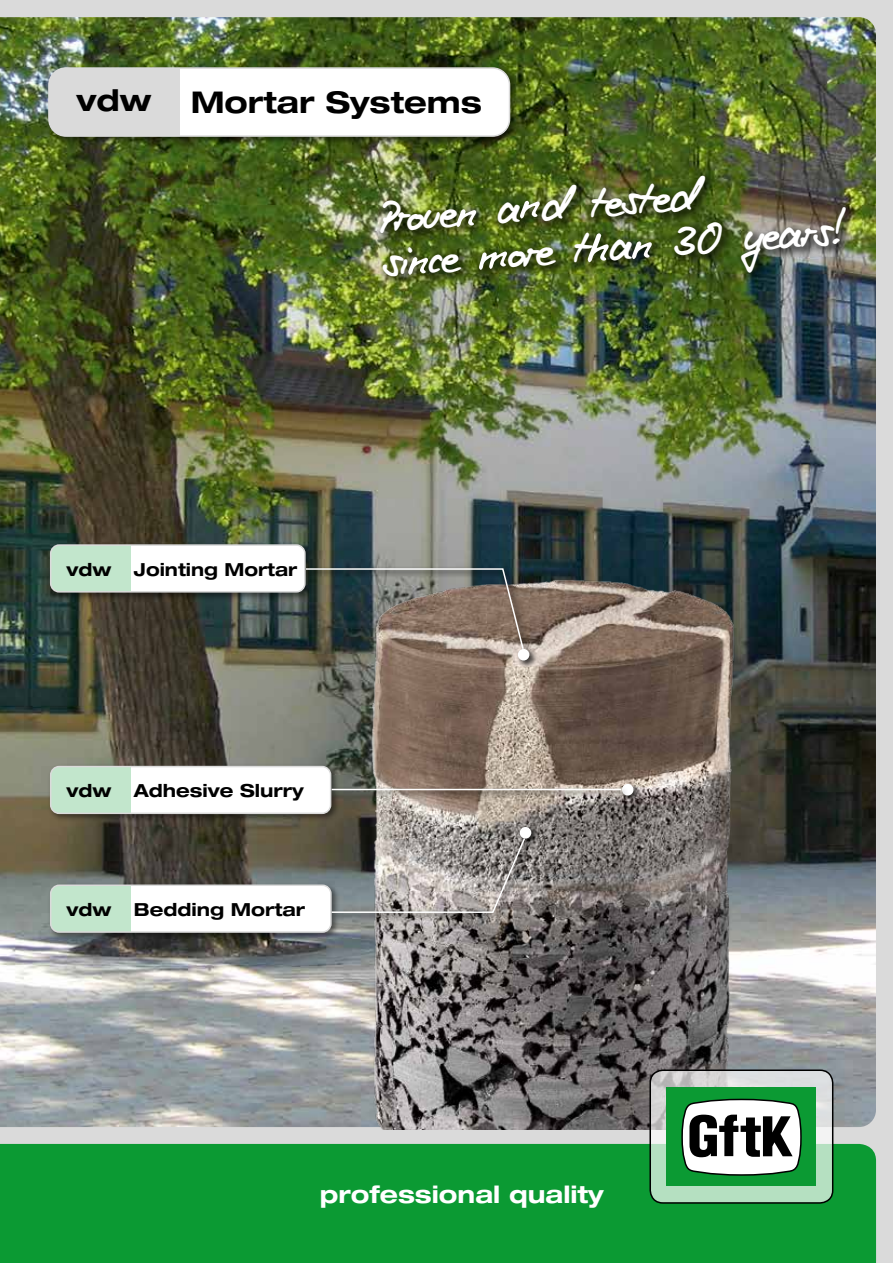
<style>
.page{position:relative;width:893px;height:1263px;background:#dadada}
.page>*{position:absolute;margin:0;border:0;box-sizing:border-box;transform-origin:0 0}
.t1{font:36.9px/44.2px "Monizwo Plain";color:#fff}
.t2{font:700 expanded 30px "Helvetica Neue LT Std";color:#000}
.t3{font:700 expanded 24px "Helvetica Neue LT Std";color:#fff}
.t4{font:700 expanded 18px "Helvetica Neue LT Std";color:#000}
</style>
<div class="page">
<div style="left:0;top:1144px;width:876px;height:119px;background:#0b9a33"></div>
<img style="left:0;top:17px;width:876px;height:1110px">
<img style="left:340px;top:545px;width:417px;height:584px">
<svg style="left:650px;top:1070px;width:183px;height:133px;fill:#b7e0c1"></svg>
<div style="left:649px;top:1069px;width:184px;height:135px;border:2px solid #000;border-radius:13px"></div>
<div style="left:666px;top:1087px;width:150px;height:99px;background:#0b9a33"></div>
<svg style="left:681px;top:1098px;width:121px;height:78px;background:#96a49a"></svg>
<div style="left:46px;top:65px;width:473px;height:80px;background:#000;opacity:.5"></div>
<div style="left:49px;top:68px;width:460px;height:68px;background:#fff;border-radius:17px"></div>
<div style="left:49px;top:68px;width:131px;height:68px;background:#dadada"></div>
<div style="left:48px;top:67px;width:462px;height:70px;border:2px solid #dadada;border-radius:17px"></div>
<div style="left:47px;top:542px;width:267px;height:59px;background:#000;opacity:.5"></div>
<div style="left:51px;top:545px;width:254px;height:47px;background:#fff;border-radius:9px"></div>
<div style="left:51px;top:545px;width:80px;height:47px;background:#c2e6cc"></div>
<div style="left:50px;top:544px;width:256px;height:49px;border:2px solid #dadada;border-radius:9px"></div>
<div style="left:47px;top:763px;width:293px;height:60px;background:#000;opacity:.5"></div>
<div style="left:51px;top:766px;width:280px;height:47px;background:#fff;border-radius:9px"></div>
<div style="left:51px;top:766px;width:80px;height:47px;background:#c2e6cc"></div>
<div style="left:50px;top:766px;width:281px;height:48px;border:2px solid #dadada;border-radius:9px"></div>
<div style="left:47px;top:882px;width:293px;height:59px;background:#000;opacity:.5"></div>
<div style="left:51px;top:885px;width:280px;height:47px;background:#fff;border-radius:9px"></div>
<div style="left:51px;top:885px;width:80px;height:47px;background:#c2e6cc"></div>
<div style="left:50px;top:884px;width:282px;height:49px;border:2px solid #dadada;border-radius:9px"></div>
<div style="left:304px;top:566px;width:234px;height:103px;background:#000;opacity:.5"></div>
<div style="left:304px;top:566px;width:228px;height:91px;background:#000;opacity:.5"></div>
<svg style="left:304px;top:567px;width:221px;height:84px;background:#6e6a62"></svg>
<div style="left:515px;top:646px;width:23px;height:23px;background:#000;opacity:.5"></div>
<div style="left:518px;top:649px;width:11px;height:11px;background:#fff;border-radius:50%"></div>
<div style="left:330px;top:781px;width:312px;height:23px;background:#000;opacity:.5"></div>
<div style="left:619px;top:781px;width:23px;height:23px;background:#000;opacity:.5"></div>
<div style="left:622px;top:784px;width:11px;height:11px;background:#fff;border-radius:50%"></div>
<div style="left:330px;top:786px;width:299px;height:13px;background:#000;opacity:.5"></div>
<hr style="left:332px;top:789px;width:289px;height:1px;background:#fff">
<div style="left:330px;top:824px;width:210px;height:98px;background:#000;opacity:.5"></div>
<div style="left:517px;top:824px;width:23px;height:23px;background:#000;opacity:.5"></div>
<div style="left:520px;top:827px;width:11px;height:11px;background:#fff;border-radius:50%"></div>
<div style="left:330px;top:836px;width:203px;height:86px;background:#000;opacity:.5"></div>
<svg style="left:330px;top:837px;width:196px;height:77px;background:#989592"></svg>
<div style="left:374px;top:170px;width:483px;height:118px;background:#000;opacity:.5"></div>
<svg style="left:456px;top:209px;width:20px;height:18px"></svg>
<svg style="left:520px;top:201px;width:20px;height:18px"></svg>
<svg style="left:408px;top:257px;width:20px;height:18px"></svg>
<svg style="left:479px;top:251px;width:28px;height:19px"></svg>
<svg style="left:588px;top:233px;width:21px;height:29px"></svg>
<svg style="left:632px;top:241px;width:20px;height:18px"></svg>
<h2 class="t2" style="left:77px;top:81px;width:77px">vdw</h2>
<h2 class="t2" style="left:191px;top:83px;width:293px">Mortar Systems</h2>
<h1 class="t1" style="left:378px;top:198px;width:321px;rotate:-4deg">Prove a d tested si ce</h1>
<h1 class="t1" style="left:506px;top:233px;width:346px;rotate:-4deg">ore t a 30 years!</h1>
<p class="t4" style="left:67px;top:558px;width:47px">vdw</p>
<p class="t4" style="left:134px;top:558px;width:165px">Jointing Mortar</p>
<p class="t4" style="left:67px;top:779px;width:47px">vdw</p>
<p class="t4" style="left:134px;top:779px;width:172px">Adhesive Slurry</p>
<p class="t4" style="left:67px;top:898px;width:47px">vdw</p>
<p class="t4" style="left:134px;top:898px;width:173px">Bedding Mortar</p>
<h3 class="t3" style="left:320px;top:1180px;width:285px">professional quality</h3>
</div>
